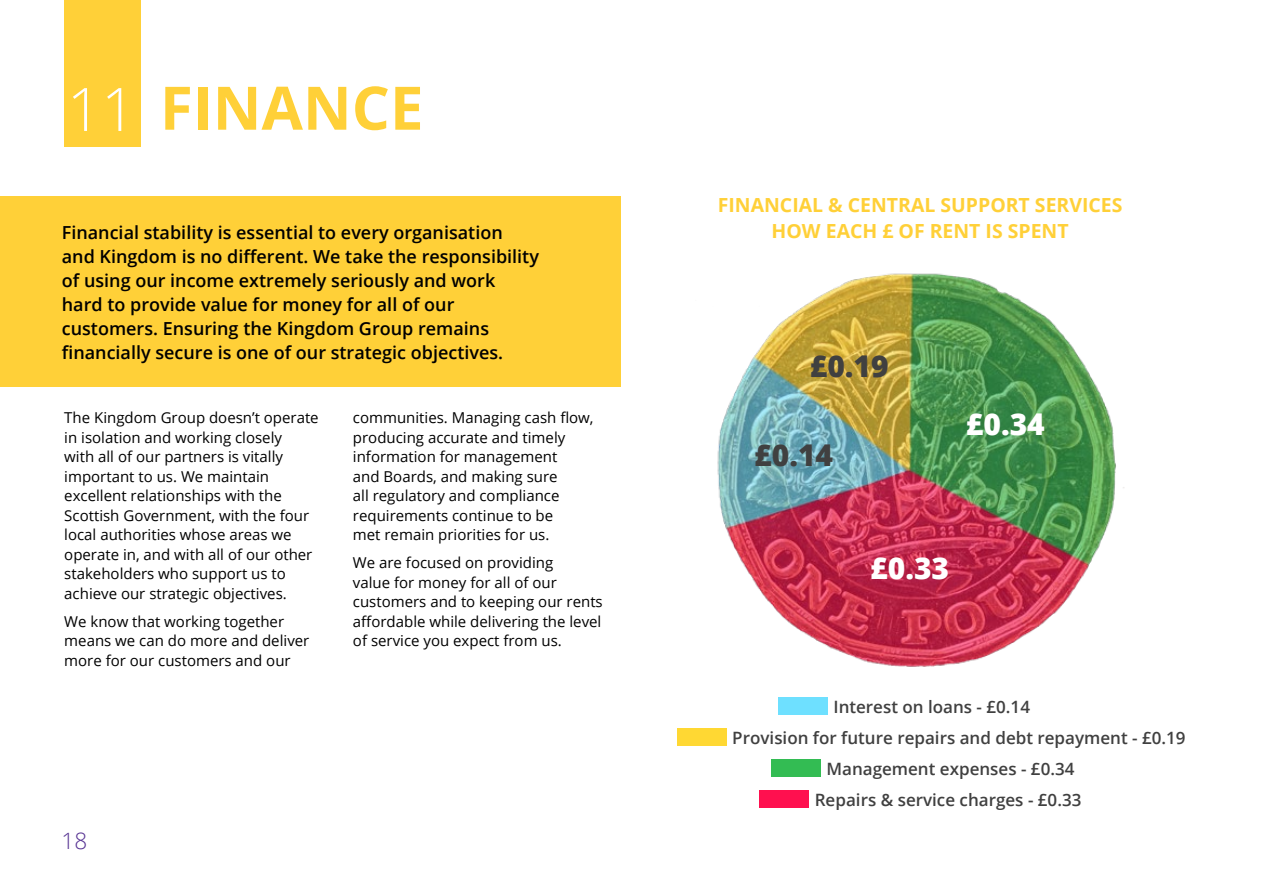
<style>
.page{position:relative;width:1263px;height:893px;background:#fff}
.page>*{position:absolute;margin:0;border:0;box-sizing:border-box;transform-origin:0 0}
.t1{font:700 60px "Open Sans";color:#ffd038}
.t2{font:800 30px "Open Sans";color:#404040}
.t3{font:800 30px "Open Sans";color:#fff}
.t4{font:300 22.5px "Open Sans";color:#573393}
.t5{font:700 19.5px/26.7px "Open Sans";color:#ffd038;text-align:center}
.t6{font:600 18px/24px "Open Sans";color:#000}
.t7{font:600 16.95px "Open Sans";color:#404040}
.t8{font:15px/19.5px "Open Sans";color:#000}
.s1{font-weight:300;color:#fff}
</style>
<div class="page">
<div style="left:64px;top:0;width:77px;height:146px;background:#ffd038"></div>
<div style="left:0;top:197px;width:621px;height:190px;background:#ffd038"></div>
<div style="left:778px;top:697px;width:50px;height:18px;background:#6ee0ff"></div>
<div style="left:677px;top:728px;width:50px;height:18px;background:#ffd833"></div>
<div style="left:771px;top:759px;width:50px;height:18px;background:#33bc53"></div>
<div style="left:759px;top:790px;width:50px;height:18px;background:#ff104f"></div>
<img style="left:717px;top:273px;width:407px;height:394px">
<h1 class="t1" style="left:67px;top:66px;width:358px"><span class="s1">11</span> FINANCE</h1>
<p class="t6" style="left:62px;top:220px;width:479px">Financial stability is essential to every organisation and Kingdom is no different. We take the responsibility of using our income extremely seriously and work hard to provide value for money for all of our customers. Ensuring the Kingdom Group remains financially secure is one of our strategic objectives.</p>
<p class="t8" style="left:64px;top:407px;width:256px">The Kingdom Group doesn’t operate in isolation and working closely<br>with all of our partners is vitally important to us. We maintain excellent relationships with the Scottish Government, with the four local authorities whose areas we operate in, and with all of our other stakeholders who support us to achieve our strategic objectives.</p>
<p class="t8" style="left:64px;top:611px;width:247px">We know that working together means we can do more and deliver more for our customers and our</p>
<p class="t8" style="left:353px;top:407px;width:242px">communities. Managing cash flow, producing accurate and timely information for management<br>and Boards, and making sure<br>all regulatory and compliance requirements continue to be<br>met remain priorities for us.</p>
<p class="t8" style="left:353px;top:552px;width:251px">We are focused on providing<br>value for money for all of our customers and to keeping our rents affordable while delivering the level of service you expect from us.</p>
<h3 class="t4" style="left:62px;top:825px;width:27px">18</h3>
<h3 class="t5" style="left:718px;top:191px;width:406px">FINANCIAL &amp; CENTRAL SUPPORT SERVICES<br>HOW EACH £ OF RENT IS SPENT</h3>
<h2 class="t2" style="left:810px;top:343px;width:80px">£0.19</h2>
<h2 class="t2" style="left:754px;top:432px;width:80px">£0.14</h2>
<h2 class="t3" style="left:966px;top:401px;width:80px">£0.34</h2>
<h2 class="t3" style="left:870px;top:546px;width:80px">£0.33</h2>
<p class="t7" style="left:833px;top:695px;width:198px">Interest on loans - £0.14</p>
<p class="t7" style="left:732px;top:726px;width:455px">Provision for future repairs and debt repayment - £0.19</p>
<p class="t7" style="left:826px;top:757px;width:250px">Management expenses - £0.34</p>
<p class="t7" style="left:815px;top:788px;width:268px">Repairs &amp; service charges - £0.33</p>
</div>
